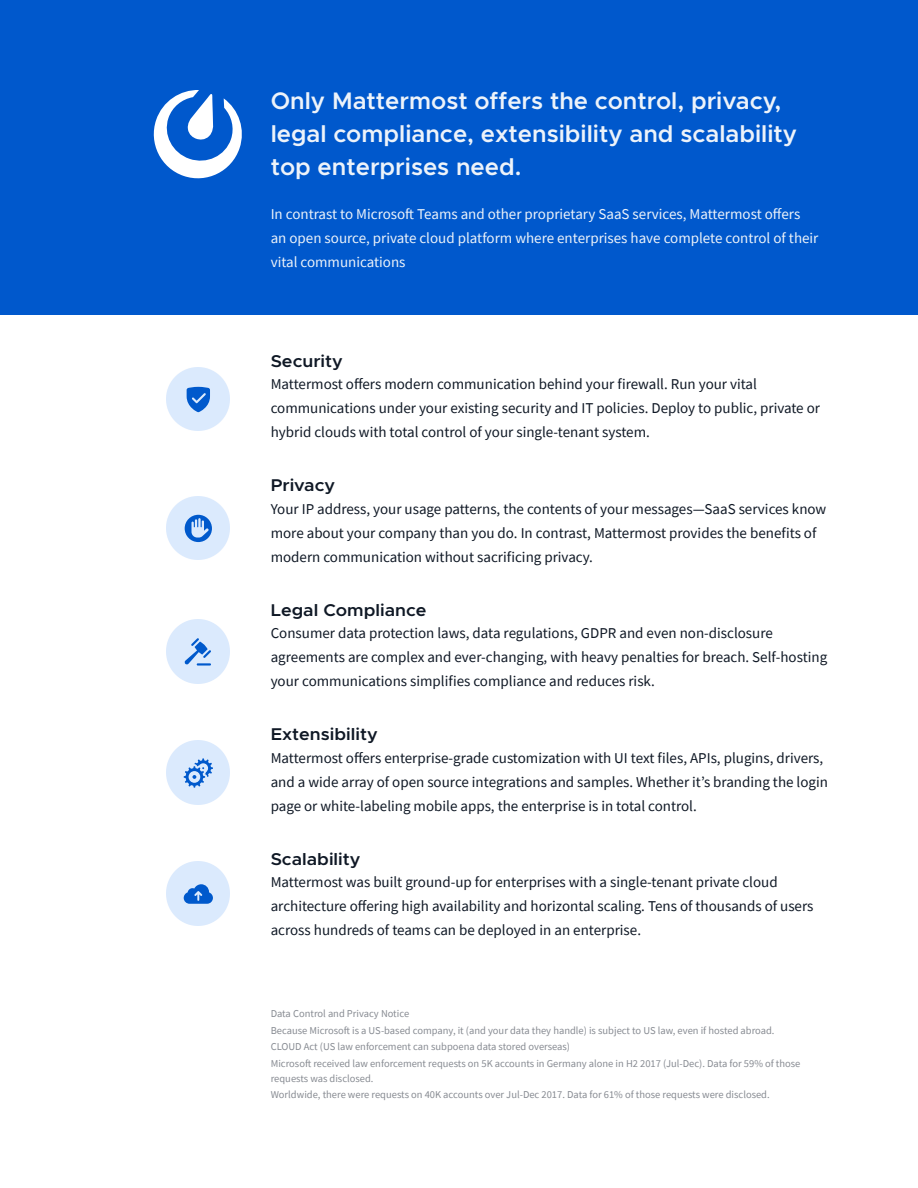
<style>
.page{position:relative;width:918px;height:1188px;background:#fff}
.page>*{position:absolute;margin:0;border:0;box-sizing:border-box;transform-origin:0 0}
.Bullets{font:600 24px/33px "Metropolis";color:#edf3fa}
.t1{font:600 17.1px "Metropolis";color:#0f1825;scale:1.05 1}
.t2{font:15px/24px "Source Sans Pro";color:#0f1825}
.t3{font:15px/24px "Source Sans Pro";color:#edf3fa}
.t4{font:10.5px/15px "Source Sans Pro";color:#878b92}
</style>
<div class="page">
<div style="left:0;top:0;width:918px;height:315px;background:#0058cc"></div>
<svg style="left:153px;top:90px;width:89px;height:89px"></svg>
<img style="left:166px;top:367px;width:64px;height:64px">
<svg style="left:187px;top:387px;width:23px;height:25px"></svg>
<img style="left:166px;top:496px;width:64px;height:64px">
<svg style="left:185px;top:515px;width:27px;height:27px"></svg>
<img style="left:166px;top:620px;width:64px;height:63px">
<svg style="left:184px;top:638px;width:27px;height:28px"></svg>
<img style="left:166px;top:741px;width:64px;height:63px">
<svg style="left:184px;top:758px;width:29px;height:30px"></svg>
<img style="left:166px;top:862px;width:64px;height:63px">
<svg style="left:184px;top:884px;width:29px;height:20px"></svg>
<p class="Bullets" style="left:271px;top:84px;width:528px">Only Mattermost offers the control, privacy, legal compliance, extensibility and scalability top enterprises need.</p>
<p class="t3" style="left:271px;top:202px;width:549px">In contrast to Microsoft Teams and other proprietary SaaS services, Mattermost offers an open source, private cloud platform where enterprises have complete control of their vital communications</p>
<p class="t1" style="left:271px;top:350px;width:70px">Security</p>
<p class="t2" style="left:271px;top:372px;width:551px">Mattermost offers modern communication behind your firewall. Run your vital communications under your existing security and IT policies. Deploy to public, private or hybrid clouds with total control of your single-tenant system.</p>
<p class="t1" style="left:271px;top:475px;width:63px">Privacy</p>
<p class="t2" style="left:271px;top:497px;width:557px">Your IP address, your usage patterns, the contents of your messages—SaaS services know more about your company than you do. In contrast, Mattermost provides the benefits of modern communication without sacrificing privacy.</p>
<p class="t1" style="left:271px;top:599px;width:150px">Legal Compliance</p>
<p class="t2" style="left:271px;top:621px;width:558px">Consumer data protection laws, data regulations, GDPR and even non-disclosure agreements are complex and ever-changing, with heavy penalties for breach. Self-hosting your communications simplifies compliance and reduces risk.</p>
<p class="t1" style="left:271px;top:724px;width:104px">Extensibility</p>
<p class="t2" style="left:271px;top:746px;width:559px">Mattermost offers enterprise-grade customization with UI text files, APIs, plugins, drivers, and a wide array of open source integrations and samples. Whether it’s branding the login page or white-labeling mobile apps, the enterprise is in total control.</p>
<p class="t1" style="left:271px;top:848px;width:87px">Scalability</p>
<p class="t2" style="left:271px;top:870px;width:544px">Mattermost was built ground-up for enterprises with a single-tenant private cloud architecture offering high availability and horizontal scaling. Tens of thousands of users across hundreds of teams can be deployed in an enterprise.</p>
<p class="t4" style="left:271px;top:1006px;width:140px">Data Control and Privacy Notice</p>
<p class="t4" style="left:271px;top:1022px;width:505px">Because Microsoft is a US-based company, it (and your data they handle) is subject to US law, even if hosted abroad.</p>
<p class="t4" style="left:271px;top:1039px;width:301px">CLOUD Act (US law enforcement can subpoena data stored overseas)</p>
<p class="t4" style="left:271px;top:1055px;width:531px">Microsoft received law enforcement requests on 5K accounts in Germany alone in H2 2017 (Jul-Dec). Data for 59% of those requests was disclosed.</p>
<p class="t4" style="left:271px;top:1087px;width:501px">Worldwide, there were requests on 40K accounts over Jul-Dec 2017. Data for 61% of those requests were disclosed.</p>
</div>
